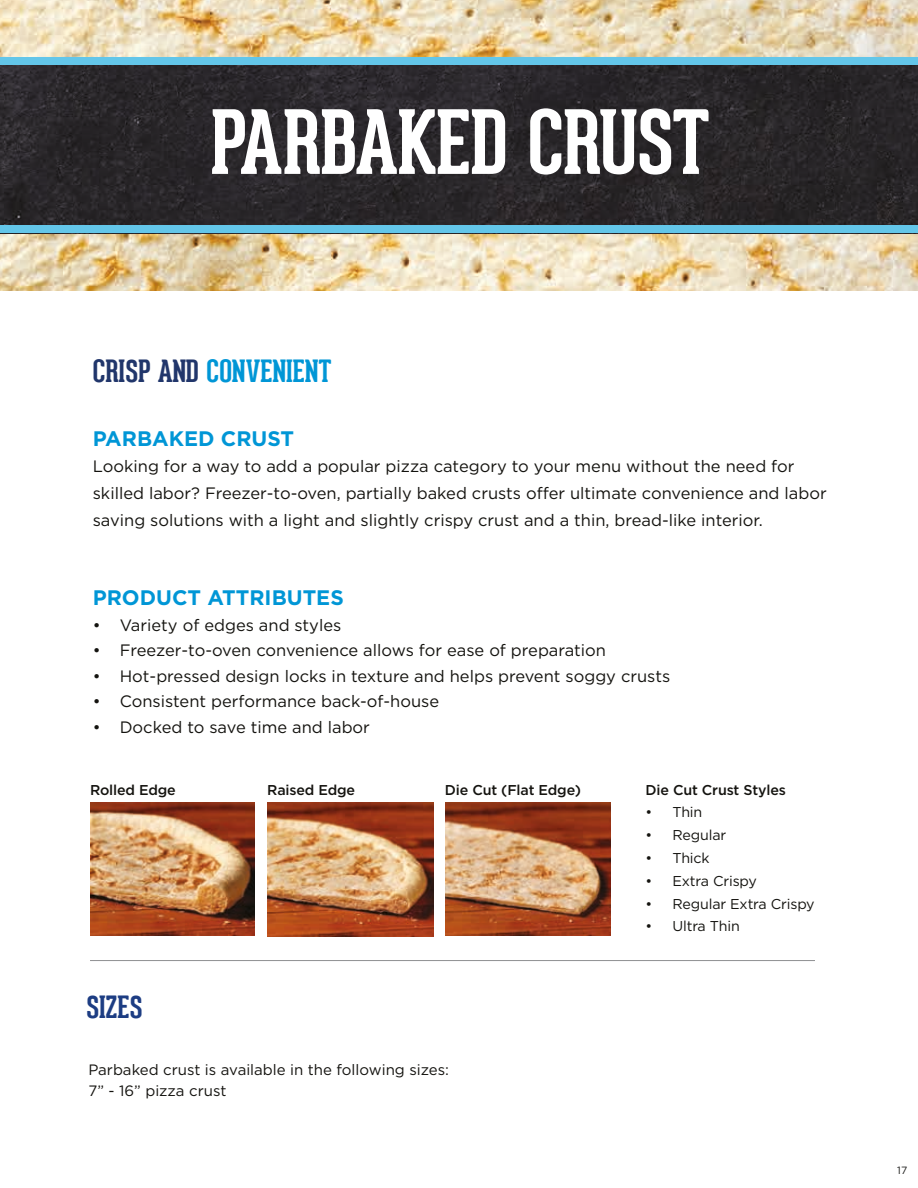
<style>
.page{position:relative;width:918px;height:1188px;background:#fff}
.page>*{position:absolute;margin:0;border:0;box-sizing:border-box;transform-origin:0 0}
.t1{font:700 86.4px "Geared Slab";letter-spacing:-.02em;color:#fff}
.t2{font:700 30px "Geared Slab";color:#0096d6}
.t3{font:700 30px "Geared Slab";color:#1d3d83}
.t4{font:700 21px "Gotham";color:#0096d6}
.t5{font:16.5px/27px "Gotham";color:#14130f}
.t6{font:15px/21px "Gotham";color:#14130f}
.t7{font:14.25px "Gotham";letter-spacing:-.01em;color:#14130f}
.t8{font:500 14.25px "Gotham";letter-spacing:-.01em;color:#14130f}
.t9{font:10.5px "Gotham";color:#1d1d1b}
.s1{color:#21366b}
</style>
<div class="page">
<img style="left:0;top:0;width:918px;height:291px">
<img style="left:0;top:65px;width:918px;height:161px">
<div style="left:0;top:58px;width:918px;height:7px;background:#63c6e9"></div>
<div style="left:0;top:226px;width:918px;height:7px;background:#63c6e9"></div>
<hr style="left:90px;top:960px;width:725px;height:1px;background:#8f9092">
<img style="left:267px;top:802px;width:166px;height:134px">
<img style="left:90px;top:802px;width:165px;height:133px">
<img style="left:445px;top:802px;width:166px;height:134px">
<h1 class="t1" style="left:211px;top:88px;width:501px">PARBAKED CRUST</h1>
<h2 class="t2" style="left:93px;top:352px;width:241px"><span class="s1">CRISP AND</span> CONVENIENT</h2>
<p class="t4" style="left:93px;top:425px;width:203px">PARBAKED CRUST</p>
<p class="t5" style="left:93px;top:452px;width:735px">Looking for a way to add a popular pizza category to your menu without the need for skilled labor? Freezer-to-oven, partially baked crusts o-er ultimate convenience and labor saving solutions with a light and slightly crispy crust and a thin, bread-like interior.</p>
<p class="t4" style="left:93px;top:584px;width:253px">PRODUCT ATTRIBUTES</p>
<p class="t5" style="left:93px;top:611px;width:250px">• Variety of edges and styles</p>
<p class="t5" style="left:93px;top:636px;width:515px">• Freezer-to-oven convenience allows for ease of preparation</p>
<p class="t5" style="left:93px;top:662px;width:579px">• Hot-pressed design locks in texture and helps prevent soggy crusts</p>
<p class="t5" style="left:93px;top:687px;width:348px">• Consistent performance back-of-house</p>
<p class="t5" style="left:93px;top:713px;width:279px">• Docked to save time and labor</p>
<p class="t8" style="left:90px;top:780px;width:87px">Rolled Edge</p>
<p class="t8" style="left:267px;top:780px;width:90px">Raised Edge</p>
<p class="t8" style="left:445px;top:780px;width:138px">Die Cut (Flat Edge)</p>
<p class="t8" style="left:645px;top:780px;width:142px">Die Cut Crust Styles</p>
<p class="t7" style="left:645px;top:803px;width:58px">• Thin</p>
<p class="t7" style="left:645px;top:826px;width:82px">• Regular</p>
<p class="t7" style="left:645px;top:849px;width:66px">• Thick</p>
<p class="t7" style="left:645px;top:872px;width:113px">• Extra Crispy</p>
<p class="t7" style="left:645px;top:894px;width:171px">• Regular Extra Crispy</p>
<p class="t7" style="left:645px;top:917px;width:96px">• Ultra Thin</p>
<h2 class="t3" style="left:87px;top:988px;width:57px">SIZES</h2>
<p class="t6" style="left:88px;top:1059px;width:362px">Parbaked crust is available in the following sizes:<br>7” - 16” pizza crust</p>
<p class="t9" style="left:897px;top:1163px;width:12px">17</p>
</div>
